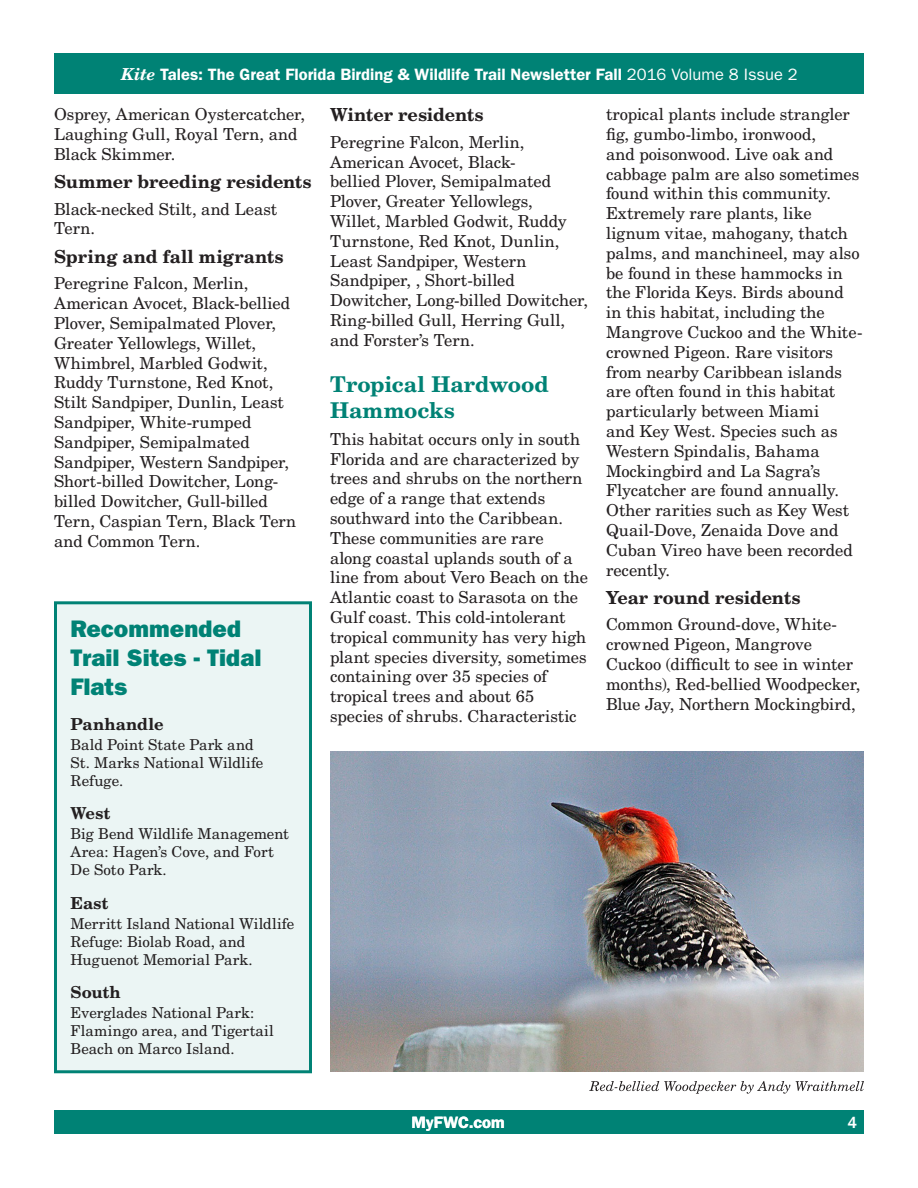
<style>
.page{position:relative;width:918px;height:1188px;background:#fff}
.page>*{position:absolute;margin:0;border:0;box-sizing:border-box;transform-origin:0 0}
.headline{font:24px/28.8px "ITC Franklin Gothic Std Hvy";color:#008275}
.subhead{font:700 21.75px/26.1px "New Century Schlbk LT Std";color:#008275}
.body{font:700 18px "New Century Schlbk LT Std";letter-spacing:-.005em;color:#231f20}
.body-2{font:16.5px/19.8px "New Century Schlbk LT Std";color:#231f20}
.t1{font:600 16.5px "ITC Franklin Gothic Std";color:#fff}
.subhead-2{font:700 16.5px "New Century Schlbk LT Std";color:#231f20}
.t2{font:500 16.5px "ITC Franklin Gothic Std";color:#fff}
.body-3{font:15px/18px "New Century Schlbk LT Std";color:#231f20}
.subhead-3{font:15px/18px "New Century Schlbk LT Std";color:#231f20}
.s1{font-family:"New Century Schlbk LT Std";font-weight:700;font-style:italic}
.s2{font-weight:400}
</style>
<div class="page">
<div style="left:54px;top:54px;width:810px;height:40px;background:#008275"></div>
<div style="left:54px;top:1111px;width:810px;height:23px;background:#008275"></div>
<svg style="left:589px;top:1081px;width:275px;height:13px"></svg>
<div style="left:56px;top:603px;width:254px;height:469px;background:#ebf5f4"></div>
<div style="left:54px;top:601px;width:258px;height:472px;border:3px solid #008275"></div>
<img style="left:330px;top:752px;width:534px;height:320px">
<p class="t1" style="left:121px;top:64px;width:678px"><span class="s1">Kite</span> Tales: The Great Florida Birding &amp; Wildlife Trail Newsletter Fall <span class="s2">2016 Volume 8 Issue 2</span></p>
<p class="body-2" style="left:54px;top:104px;width:253px">Osprey, American Oystercatcher,<br>Laughing Gull, Royal Tern, and<br>Black Skimmer.</p>
<p class="body" style="left:54px;top:170px;width:259px">Summer breeding residents</p>
<p class="body-2" style="left:54px;top:199px;width:225px">Black-necked Stilt, and Least<br>Tern.</p>
<p class="body" style="left:54px;top:245px;width:231px">Spring and fall migrants</p>
<p class="body-2" style="left:54px;top:274px;width:244px">Peregrine Falcon, Merlin,<br>American Avocet, Black-bellied<br>Plover, Semipalmated Plover,<br>Greater Yellowlegs, Willet,<br>Whimbrel, Marbled Godwit,<br>Ruddy Turnstone, Red Knot,<br>Stilt Sandpiper, Dunlin, Least<br>Sandpiper, White-rumped<br>Sandpiper, Semipalmated<br>Sandpiper, Western Sandpiper,<br>Short-billed Dowitcher, Long&shy;billed Dowitcher, Gull-billed<br>Tern, Caspian Tern, Black Tern and Common Tern.</p>
<p class="body" style="left:330px;top:103px;width:155px">Winter residents</p>
<p class="body-2" style="left:330px;top:132px;width:260px">Peregrine Falcon, Merlin,<br>American Avocet, Black-<br>bellied Plover, Semipalmated<br>Plover, Greater Yellowlegs,<br>Willet, Marbled Godwit, Ruddy<br>Turnstone, Red Knot, Dunlin,<br>Least Sandpiper, Western<br>Sandpiper, , Short-billed<br>Dowitcher, Long-billed Dowitcher,<br>Ring-billed Gull, Herring Gull, and Forster’s Tern.</p>
<p class="subhead" style="left:330px;top:371px;width:220px">Tropical Hardwood<br>Hammocks</p>
<p class="body-2" style="left:330px;top:429px;width:259px">This habitat occurs only in south<br>Florida and are characterized by trees and shrubs on the northern edge of a range that extends southward into the Caribbean.<br>These communities are rare along coastal uplands south of a line from about Vero Beach on the<br>Atlantic coast to Sarasota on the<br>Gulf coast. This cold-intolerant tropical community has very high plant species diversity, sometimes containing over 35 species of tropical trees and about 65 species of shrubs. Characteristic</p>
<p class="body-2" style="left:606px;top:104px;width:258px">tropical plants include strangler fig, gumbo-limbo, ironwood,<br>and poisonwood. Live oak and cabbage palm are also sometimes found within this community.<br>Extremely rare plants, like lignum vitae, mahogany, thatch palms, and manchineel, may also be found in these hammocks in the Florida Keys. Birds abound in this habitat, including the<br>Mangrove Cuckoo and the White&shy;crowned Pigeon. Rare visitors from nearby Caribbean islands are often found in this habitat particularly between Miami<br>and Key West. Species such as<br>Western Spindalis, Bahama<br>Mockingbird and La Sagra’s<br>Flycatcher are found annually.<br>Other rarities such as Key West<br>Quail-Dove, Zenaida Dove and<br>Cuban Vireo have been recorded recently.</p>
<p class="body" style="left:606px;top:586px;width:196px">Year round residents</p>
<p class="body-2" style="left:606px;top:615px;width:256px">Common Ground-dove, White&shy;crowned Pigeon, Mangrove<br>Cuckoo (difficult to see in winter months), Red-bellied Woodpecker,<br>Blue Jay, Northern Mockingbird,</p>
<p class="headline" style="left:70px;top:614px;width:193px">Recommended<br>Trail Sites - Tidal<br>Flats</p>
<p class="subhead-2" style="left:70px;top:713px;width:95px">Panhandle</p>
<p class="subhead-3" style="left:70px;top:735px;width:194px">Bald Point State Park and<br>St. Marks National Wildlife<br>Refuge.</p>
<p class="subhead-2" style="left:70px;top:803px;width:42px">West</p>
<p class="body-3" style="left:70px;top:825px;width:220px">Big Bend Wildlife Management<br>Area: Hagen’s Cove, and Fort<br>De Soto Park.</p>
<p class="subhead-2" style="left:70px;top:892px;width:40px">East</p>
<p class="body-3" style="left:70px;top:914px;width:225px">Merritt Island National Wildlife<br>Refuge: Biolab Road, and<br>Huguenot Memorial Park.</p>
<p class="subhead-2" style="left:70px;top:982px;width:52px">South</p>
<p class="body-3" style="left:70px;top:1004px;width:205px">Everglades National Park:<br>Flamingo area, and Tigertail<br>Beach on Marco Island.</p>
<p class="t1" style="left:411px;top:1113px;width:95px">MyFWC.com</p>
<p class="t2" style="left:848px;top:1113px;width:11px">4</p>
</div>
